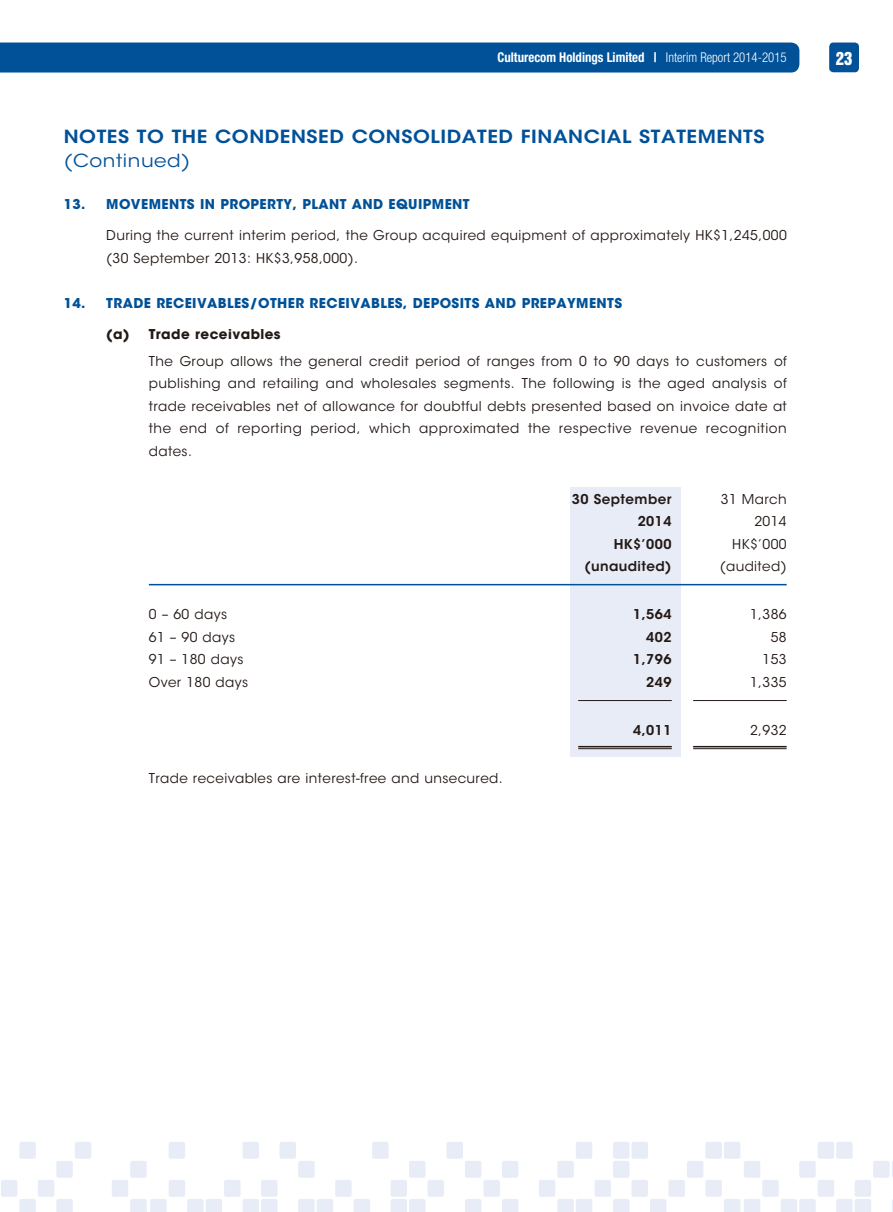
<style>
.page{position:relative;width:893px;height:1212px;background:#fff}
.page>*{position:absolute;margin:0;border:0;box-sizing:border-box;transform-origin:0 0}
.t1{font:600 18px "ITC Avant Garde Std";letter-spacing:.03em;color:#005198;scale:1.1 1}
.t2{font:18px "ITC Avant Garde Std";letter-spacing:.03em;color:#005198;scale:1.1 1}
.t3{font:16.5px "Helvetica Inserat LT Std";color:#fff}
.t4{font:13.5px/22.5px "ITC Avant Garde Std";letter-spacing:.03em;color:#231916}
.t5{font:700 13.5px "ITC Avant Garde Std";letter-spacing:.03em;color:#005198}
.t6{font:600 13.5px "ITC Avant Garde Std";letter-spacing:.03em;color:#231916}
.t7{font:700 condensed 13.5px "Helvetica Neue LT Std";color:#fff;scale:.95 1}
.t8{font:700 13.5px "ITC Avant Garde Std";letter-spacing:.03em;color:#231916}
.s1{font-weight:300}
</style>
<div class="page">
<div style="left:829px;top:43px;width:30px;height:29px;background:#005198;border-radius:4px"></div>
<div style="left:0;top:43px;width:799px;height:30px;background:#005198"></div>
<div style="left:298px;top:1161px;width:17px;height:17px;background:#e8ecf6;border-radius:2px"></div>
<div style="left:1px;top:1180px;width:16px;height:17px;background:#e8ecf6;border-radius:2px"></div>
<div style="left:224px;top:1180px;width:17px;height:17px;background:#e8ecf6;border-radius:2px"></div>
<div style="left:372px;top:1142px;width:17px;height:17px;background:#e8ecf6;border-radius:2px"></div>
<div style="left:75px;top:1142px;width:16px;height:17px;background:#e8ecf6;border-radius:2px"></div>
<div style="left:169px;top:1180px;width:16px;height:17px;background:#e8ecf6;border-radius:2px"></div>
<div style="left:169px;top:1142px;width:16px;height:17px;background:#e8ecf6;border-radius:2px"></div>
<svg style="left:298px;top:1199px;width:35px;height:13px"></svg>
<div style="left:19px;top:1142px;width:17px;height:17px;background:#e8ecf6;border-radius:2px"></div>
<svg style="left:19px;top:1199px;width:17px;height:13px"></svg>
<div style="left:243px;top:1142px;width:16px;height:17px;background:#e8ecf6;border-radius:2px"></div>
<div style="left:391px;top:1180px;width:16px;height:17px;background:#e8ecf6;border-radius:2px"></div>
<div style="left:335px;top:1180px;width:17px;height:17px;background:#e8ecf6;border-radius:2px"></div>
<div style="left:38px;top:1180px;width:16px;height:17px;background:#e8ecf6;border-radius:2px"></div>
<div style="left:261px;top:1180px;width:16px;height:17px;background:#e8ecf6;border-radius:2px"></div>
<svg style="left:243px;top:1199px;width:34px;height:13px"></svg>
<div style="left:409px;top:1161px;width:16px;height:17px;background:#e8ecf6;border-radius:2px"></div>
<svg style="left:391px;top:1199px;width:34px;height:13px"></svg>
<div style="left:112px;top:1180px;width:16px;height:17px;background:#e8ecf6;border-radius:2px"></div>
<svg style="left:187px;top:1199px;width:35px;height:13px"></svg>
<svg style="left:354px;top:1199px;width:16px;height:13px"></svg>
<div style="left:56px;top:1161px;width:17px;height:17px;background:#e8ecf6;border-radius:2px"></div>
<svg style="left:56px;top:1199px;width:17px;height:13px"></svg>
<div style="left:279px;top:1142px;width:17px;height:17px;background:#e8ecf6;border-radius:2px"></div>
<div style="left:428px;top:1180px;width:16px;height:17px;background:#e8ecf6;border-radius:2px"></div>
<div style="left:130px;top:1161px;width:17px;height:17px;background:#e8ecf6;border-radius:2px"></div>
<svg style="left:130px;top:1199px;width:37px;height:13px"></svg>
<div style="left:744px;top:1161px;width:16px;height:17px;background:#e8ecf6;border-radius:2px"></div>
<div style="left:446px;top:1142px;width:17px;height:17px;background:#e8ecf6;border-radius:2px"></div>
<svg style="left:892px;top:1161px;width:1px;height:16px"></svg>
<svg style="left:892px;top:1200px;width:1px;height:12px"></svg>
<div style="left:595px;top:1180px;width:16px;height:17px;background:#e8ecf6;border-radius:2px"></div>
<div style="left:818px;top:1180px;width:16px;height:17px;background:#e8ecf6;border-radius:2px"></div>
<div style="left:818px;top:1142px;width:16px;height:17px;background:#e8ecf6;border-radius:2px"></div>
<div style="left:668px;top:1180px;width:17px;height:17px;background:#e8ecf6;border-radius:2px"></div>
<div style="left:762px;top:1180px;width:17px;height:17px;background:#e8ecf6;border-radius:2px"></div>
<div style="left:465px;top:1161px;width:16px;height:17px;background:#e8ecf6;border-radius:2px"></div>
<svg style="left:465px;top:1199px;width:16px;height:13px"></svg>
<div style="left:613px;top:1161px;width:16px;height:17px;background:#e8ecf6;border-radius:2px"></div>
<div style="left:613px;top:1142px;width:16px;height:17px;background:#e8ecf6;border-radius:2px"></div>
<svg style="left:613px;top:1199px;width:16px;height:13px"></svg>
<div style="left:836px;top:1142px;width:17px;height:17px;background:#e8ecf6;border-radius:2px"></div>
<div style="left:539px;top:1180px;width:16px;height:17px;background:#e8ecf6;border-radius:2px"></div>
<div style="left:687px;top:1161px;width:16px;height:17px;background:#e8ecf6;border-radius:2px"></div>
<div style="left:483px;top:1180px;width:17px;height:17px;background:#e8ecf6;border-radius:2px"></div>
<div style="left:631px;top:1180px;width:17px;height:17px;background:#e8ecf6;border-radius:2px"></div>
<div style="left:631px;top:1142px;width:17px;height:17px;background:#e8ecf6;border-radius:2px"></div>
<div style="left:855px;top:1180px;width:16px;height:17px;background:#e8ecf6;border-radius:2px"></div>
<svg style="left:836px;top:1199px;width:35px;height:13px"></svg>
<div style="left:557px;top:1161px;width:17px;height:17px;background:#e8ecf6;border-radius:2px"></div>
<div style="left:705px;top:1180px;width:17px;height:17px;background:#e8ecf6;border-radius:2px"></div>
<div style="left:705px;top:1142px;width:17px;height:17px;background:#e8ecf6;border-radius:2px"></div>
<div style="left:799px;top:1161px;width:17px;height:17px;background:#e8ecf6;border-radius:2px"></div>
<svg style="left:781px;top:1199px;width:35px;height:13px"></svg>
<div style="left:502px;top:1161px;width:16px;height:17px;background:#e8ecf6;border-radius:2px"></div>
<svg style="left:502px;top:1199px;width:16px;height:13px"></svg>
<svg style="left:650px;top:1199px;width:16px;height:13px"></svg>
<div style="left:873px;top:1161px;width:17px;height:17px;background:#e8ecf6;border-radius:2px"></div>
<div style="left:576px;top:1142px;width:16px;height:17px;background:#e8ecf6;border-radius:2px"></div>
<svg style="left:557px;top:1199px;width:35px;height:13px"></svg>
<div style="left:724px;top:1142px;width:16px;height:17px;background:#e8ecf6;border-radius:2px"></div>
<svg style="left:724px;top:1199px;width:36px;height:13px"></svg>
<div style="left:570px;top:488px;width:110px;height:269px;background:#e8ecf6"></div>
<hr style="left:149px;top:584px;width:638px;height:1px;background:#005198">
<hr style="left:578px;top:700px;width:94px;height:1px;background:#231916">
<hr style="left:693px;top:700px;width:94px;height:1px;background:#231916">
<hr style="left:578px;top:746px;width:94px;height:1px;background:#231916">
<hr style="left:578px;top:748px;width:94px;height:1px;background:#231916">
<hr style="left:693px;top:746px;width:94px;height:1px;background:#231916">
<hr style="left:693px;top:748px;width:94px;height:1px;background:#231916">
<p class="t7" style="left:498px;top:49px;width:306px">Culturecom Holdings Limited | <span class="s1">Interim Report 2014-2015</span></p>
<p class="t3" style="left:836px;top:48px;width:18px">23</p>
<h1 class="t1" style="left:64px;top:125px;width:638px">NOTES TO THE CONDENSED CONSOLIDATED FINANCIAL STATEMENTS</h1>
<h1 class="t2" style="left:64px;top:149px;width:116px">(Continued)</h1>
<p class="t5" style="left:64px;top:196px;width:407px">13. MOVEMENTS IN PROPERTY, PLANT AND EQUIPMENT</p>
<p class="t4" style="left:106px;top:224px;width:682px">During the current interim period, the Group acquired equipment of approximately HK$1,245,000 (30 September 2013: HK$3,958,000).</p>
<p class="t5" style="left:64px;top:294px;width:560px">14. TRADE RECEIVABLES/OTHER RECEIVABLES, DEPOSITS AND PREPAYMENTS</p>
<p class="t8" style="left:106px;top:325px;width:176px">(a) Trade receivables</p>
<p class="t4" style="left:149px;top:350px;width:640px;text-align:justify">The Group allows the general credit period of ranges from 0 to 90 days to customers of publishing and retailing and wholesales segments. The following is the aged analysis of trade receivables net of allowance for doubtful debts presented based on invoice date at the end of reporting period, which approximated the respective revenue recognition dates.</p>
<p class="t6" style="left:572px;top:490px;width:101px">30 September</p>
<p class="t4" style="left:721px;top:488px;width:67px">31 March</p>
<p class="t6" style="left:638px;top:513px;width:35px">2014</p>
<p class="t4" style="left:754px;top:510px;width:34px">2014</p>
<p class="t6" style="left:614px;top:535px;width:59px">HK$’000</p>
<p class="t4" style="left:732px;top:533px;width:56px">HK$’000</p>
<p class="t6" style="left:584px;top:558px;width:89px">(unaudited)</p>
<p class="t4" style="left:720px;top:555px;width:69px">(audited)</p>
<p class="t4" style="left:149px;top:603px;width:80px">0 – 60 days</p>
<p class="t6" style="left:633px;top:606px;width:40px">1,564</p>
<p class="t4" style="left:750px;top:603px;width:38px">1,386</p>
<p class="t4" style="left:149px;top:626px;width:88px">61 – 90 days</p>
<p class="t6" style="left:646px;top:628px;width:27px">402</p>
<p class="t4" style="left:771px;top:626px;width:17px">58</p>
<p class="t4" style="left:149px;top:648px;width:96px">91 – 180 days</p>
<p class="t6" style="left:633px;top:651px;width:40px">1,796</p>
<p class="t4" style="left:763px;top:648px;width:26px">153</p>
<p class="t4" style="left:149px;top:671px;width:101px">Over 180 days</p>
<p class="t6" style="left:646px;top:673px;width:27px">249</p>
<p class="t4" style="left:750px;top:671px;width:38px">1,335</p>
<p class="t6" style="left:633px;top:721px;width:40px">4,011</p>
<p class="t4" style="left:750px;top:719px;width:38px">2,932</p>
<p class="t4" style="left:149px;top:767px;width:355px">Trade receivables are interest-free and unsecured.</p>
</div>
